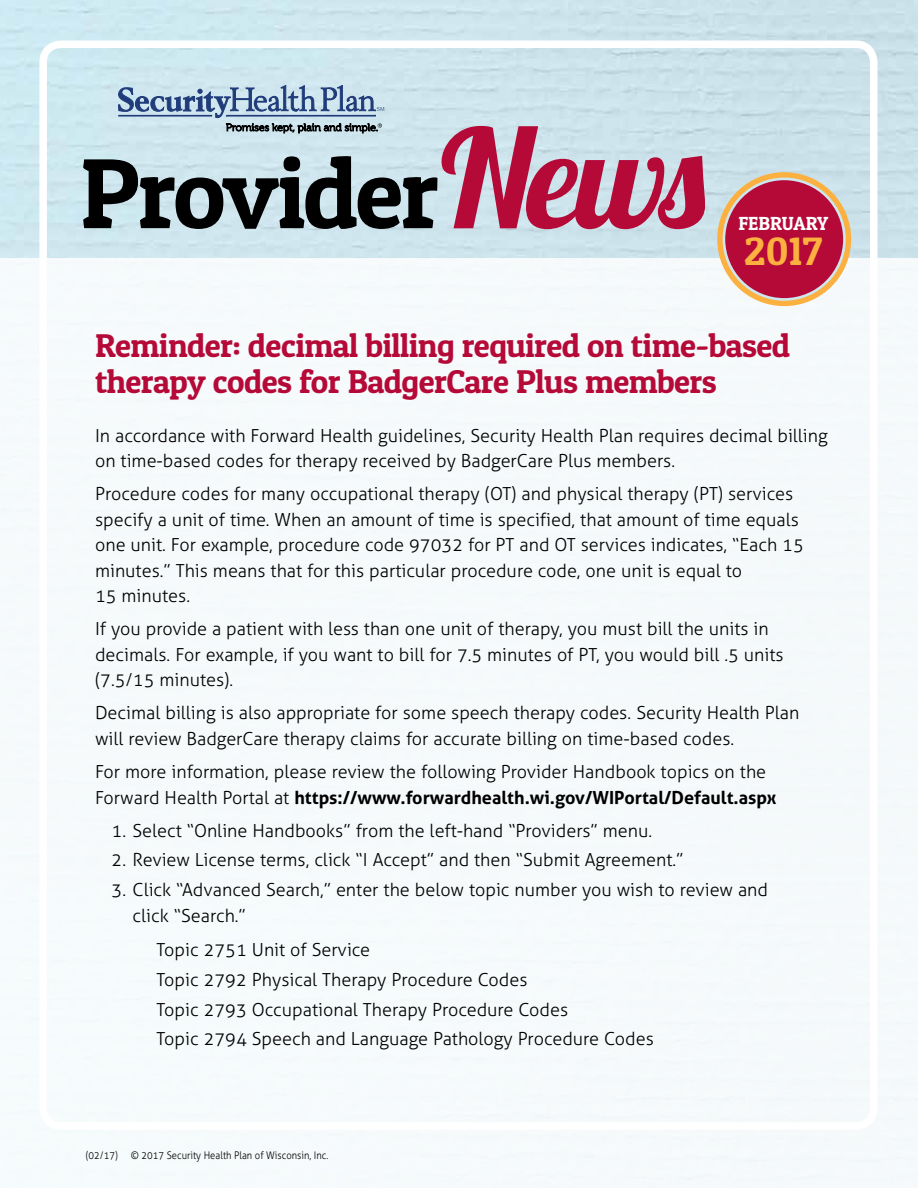
<style>
.page{position:relative;width:918px;height:1188px;background:#fff}
.page>*{position:absolute;margin:0;border:0;box-sizing:border-box;transform-origin:0 0}
.t1{font:99.6px "Patua One";letter-spacing:-.03em;color:#000}
.t2{font:39.75px "Patua One";color:#fbb040}
.t3{font:33px/36px "Patua One";letter-spacing:-.015em;color:#b50938}
.t4{font:19.05px "Patua One";color:#fff}
.t5{font:300 18px/25.5px "Aller";color:#000}
.t6{font:300 10.5px "Aller";color:#000;scale:.9 1}
.s1{font-family:"Lobster 1.4";font-size:136.5px;color:#b50938}
.s2{font-weight:700}
</style>
<div class="page">
<div style="left:0;top:0;width:918px;height:259px;background:#cde5ed"></div>
<div style="left:0;top:259px;width:918px;height:929px;background:#f5fafb"></div>
<div style="left:39px;top:40px;width:838px;height:1090px;border:8px solid #fff;border-radius:18px"></div>
<svg style="left:118px;top:85px;width:267px;height:48px;background:#9fb6c9"></svg>
<svg style="left:717px;top:172px;width:134px;height:134px;background:#f2b95f"></svg>
<div style="left:724px;top:179px;width:120px;height:120px;background:#b50938;border-radius:50%"></div>
<div style="left:723px;top:178px;width:123px;height:123px;border:3px solid #cee6ee;border-radius:50%"></div>
<h1 class="t1" style="left:80px;top:131px;width:627px">Provider<span class="s1">News</span></h1>
<p class="t4" style="left:738px;top:211px;width:92px">FEBRUARY</p>
<h2 class="t2" style="left:744px;top:227px;width:80px">2017</h2>
<h3 class="t3" style="left:95px;top:327px;width:697px">Reminder: decimal billing required on time-based therapy codes for BadgerCare Plus members</h3>
<p class="t5" style="left:95px;top:423px;width:734px">In accordance with Forward Health guidelines, Security Health Plan requires decimal billing on time-based codes for therapy received by BadgerCare Plus members.</p>
<p class="t5" style="left:95px;top:481px;width:710px">Procedure codes for many occupational therapy (OT) and physical therapy (PT) services specify a unit of time. When an amount of time is specified, that amount of time equals one unit. For example, procedure code 97032 for PT and OT services indicates, “Each 15 minutes.” This means that for this particular procedure code, one unit is equal to<br>15 minutes.</p>
<p class="t5" style="left:95px;top:616px;width:690px">If you provide a patient with less than one unit of therapy, you must bill the units in decimals. For example, if you want to bill for 7.5 minutes of PT, you would bill .5 units (7.5/15 minutes).</p>
<p class="t5" style="left:95px;top:700px;width:706px">Decimal billing is also appropriate for some speech therapy codes. Security Health Plan will review BadgerCare therapy claims for accurate billing on time-based codes.</p>
<p class="t5" style="left:95px;top:759px;width:683px">For more information, please review the following Provider Handbook topics on the<br>Forward Health Portal at <span class="s2">https://www.forwardhealth.wi.gov/WIPortal/Default.aspx</span></p>
<p class="t5" style="left:112px;top:818px;width:542px">1. Select “Online Handbooks” from the left-hand “Providers” menu.</p>
<p class="t5" style="left:112px;top:847px;width:574px">2. Review License terms, click “I Accept” and then “Submit Agreement.”</p>
<p class="t5" style="left:133px;top:877px;width:637px;text-indent:-21px">3. Click “Advanced Search,” enter the below topic number you wish to review and click “Search.”</p>
<p class="t5" style="left:157px;top:935px;width:499px;line-height:29.8px">Topic 2751 Unit of Service<br>Topic 2792 Physical Therapy Procedure Codes<br>Topic 2793 Occupational Therapy Procedure Codes<br>Topic 2794 Speech and Language Pathology Procedure Codes</p>
<p class="t6" style="left:86px;top:1149px;width:271px">(02/17) © 2017 Security Health Plan of Wisconsin, Inc.</p>
</div>
